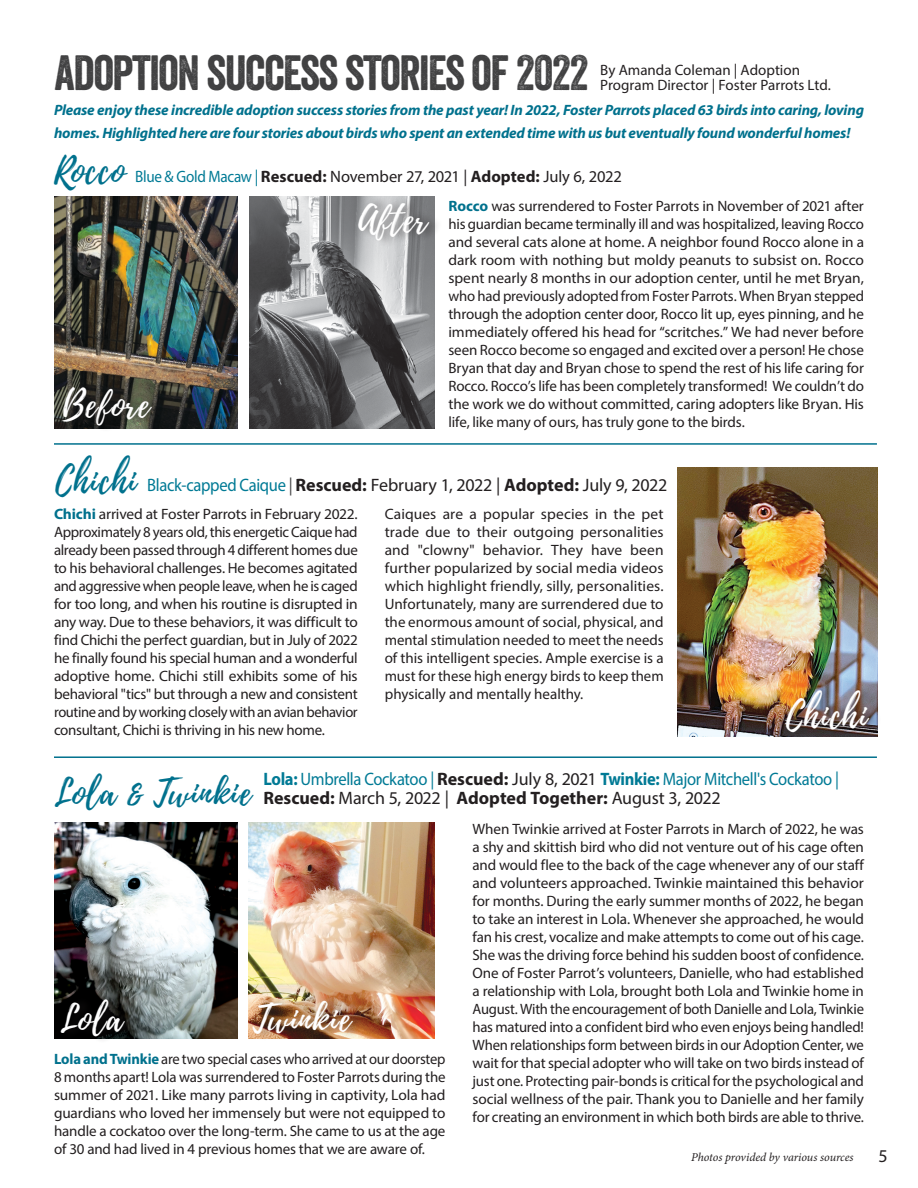
<style>
.page{position:relative;width:918px;height:1188px;background:#fff}
.page>*{position:absolute;margin:0;border:0;box-sizing:border-box;transform-origin:0 0}
.Headline_Smaller{font:48px "Veneer";letter-spacing:-.03em;color:#414142}
.Myriad_Body_Text{font:36px "Playlist Script";letter-spacing:.035em;color:#fff}
.Myriad_Body_Text-2{font:36px "Playlist Script";letter-spacing:.035em;color:#00718d}
.In_Story_Subhead{font:18px/19.5px "Myriad Pro";letter-spacing:-.02em;color:#007a95;scale:.92 1}
.In_Story_Subhead-2{font:18px "Myriad Pro";letter-spacing:-.02em;color:#231f20}
.In_Story_Subhead-3{font:16.5px "Myriad Pro";letter-spacing:-.015em;color:#231f20}
.Body_Text_10_12{font:15px/18px "Myriad Pro";letter-spacing:-.01em;color:#231f20;text-align:justify}
.Body_Text_12_15{font:italic 700 15px/22.5px "Myriad Pro";letter-spacing:-.015em;color:#00718d}
.Body_Text_11_13{font:15px/15px "Myriad Pro";color:#231f20}
.Photo_Credit{font:italic 12px "Minion Pro";letter-spacing:-.005em;color:#231f20}
.s1{color:#007a95}
.s2{font-weight:700}
.s3{font-weight:700;color:#00718d}
.s4{color:#414142}
.s5{font-weight:700;color:#231f20}
.s6{color:#231f20}
</style>
<div class="page">
<img style="left:55px;top:197px;width:183px;height:232px">
<img style="left:54px;top:823px;width:183px;height:216px">
<img style="left:677px;top:468px;width:200px;height:269px">
<img style="left:249px;top:197px;width:186px;height:232px">
<img style="left:249px;top:823px;width:185px;height:216px">
<hr style="left:54px;top:443px;width:823px;height:2px;background:#00718d">
<hr style="left:54px;top:756px;width:823px;height:2px;background:#00718d">
<div style="left:785px;top:683px;width:98px;height:56px;background:#231f20;opacity:.5"></div>
<div style="left:63px;top:380px;width:103px;height:52px;background:#231f20;opacity:.5"></div>
<div style="left:61px;top:993px;width:77px;height:51px;background:#231f20;opacity:.5"></div>
<div style="left:358px;top:196px;width:85px;height:52px;background:#231f20;opacity:.5"></div>
<div style="left:253px;top:994px;width:114px;height:48px;background:#231f20;opacity:.5"></div>
<p class="Headline_Smaller" style="left:55px;top:43px;width:536px">ADOPTION SUCCESS STORIES OF 2022</p>
<p class="Body_Text_11_13" style="left:600px;top:62px;width:232px">By Amanda Coleman | Adoption<br>Program Director | Foster Parrots Ltd.</p>
<p class="Body_Text_12_15" style="left:54px;top:99px;width:812px">Please enjoy these incredible adoption success stories from the past year! In 2022, Foster Parrots placed 63 birds into caring, loving homes. Highlighted here are four stories about birds who spent an extended time with us but eventually found wonderful homes!</p>
<p class="Myriad_Body_Text-2" style="left:54px;top:145px;width:73px">Rocco</p>
<p class="In_Story_Subhead-3" style="left:135px;top:166px;width:488px"><span class="s1">Blue &amp; Gold Macaw |</span> <span class="s2">Rescued:</span> November 27, 2021 | <span class="s2">Adopted:</span> July 6, 2022</p>
<p class="Myriad_Body_Text" style="left:63px;top:379px;width:88px">Before</p>
<p class="Myriad_Body_Text" style="left:358px;top:194px;width:70px">After</p>
<p class="Body_Text_10_12" style="left:448px;top:196px;width:417px"><span class="s3">Rocco</span> was surrendered to Foster Parrots in November of 2021 after his guardian became terminally ill and was hospitalized, leaving Rocco and several cats alone at home. A neighbor found Rocco alone in a dark room with nothing but moldy peanuts to subsist on. Rocco spent nearly 8 months in our adoption center, until he met Bryan, who had previously adopted from Foster Parrots. When Bryan stepped through the adoption center door, Rocco lit up, eyes pinning, and he immediately offered his head for “scritches.” We had never before seen Rocco become so engaged and excited over a person! He chose Bryan that day and Bryan chose to spend the rest of his life caring for Rocco. Rocco’s life has been completely transformed! We couldn’t do the work we do without committed, caring adopters like Bryan. His life, like many of ours, has truly gone to the birds.</p>
<p class="Myriad_Body_Text-2" style="left:56px;top:456px;width:82px">Chichi</p>
<p class="In_Story_Subhead-2" style="left:147px;top:474px;width:522px"><span class="s1">Black-capped Caique</span> <span class="s4">|</span> <span class="s2">Rescued:</span> February 1, 2022 | <span class="s2">Adopted:</span> July 9, 2022</p>
<p class="Body_Text_10_12" style="left:54px;top:505px;width:305px"><span class="s3">Chichi</span> arrived at Foster Parrots in February 2022.<br>Approximately 8 years old, this energetic Caique had already been passed through 4 different homes due to his behavioral challenges. He becomes agitated and aggressive when people leave, when he is caged for too long, and when his routine is disrupted in any way. Due to these behaviors, it was difficult to find Chichi the perfect guardian, but in July of 2022 he finally found his special human and a wonderful adoptive home. Chichi still exhibits some of his behavioral "tics" but through a new and consistent routine and by working closely with an avian behavior consultant, Chichi is thriving in his new home.</p>
<p class="Body_Text_10_12" style="left:385px;top:505px;width:280px">Caiques are a popular species in the pet trade due to their outgoing personalities and "clowny" behavior. They have been further popularized by social media videos which highlight friendly, silly, personalities.<br>Unfortunately, many are surrendered due to the enormous amount of social, physical, and mental stimulation needed to meet the needs of this intelligent species. Ample exercise is a must for these high energy birds to keep them physically and mentally healthy.</p>
<p class="Myriad_Body_Text" style="left:786px;top:690px;width:82px">Chichi</p>
<p class="Myriad_Body_Text-2" style="left:54px;top:768px;width:198px">Lola &amp; Twinkie</p>
<p class="In_Story_Subhead" style="left:264px;top:769px;width:627px"><span class="s2">Lola:</span> Umbrella Cockatoo | <span class="s5">Rescued:</span> <span class="s6">July 8, 2021</span> <span class="s2">Twinkie:</span> Major Mitchell's Cockatoo |<br><span class="s5">Rescued:</span> <span class="s6">March 5, 2022 |</span> <span class="s5">Adopted Together:</span> <span class="s6">August 3, 2022</span></p>
<p class="Myriad_Body_Text" style="left:60px;top:994px;width:63px">Lola</p>
<p class="Myriad_Body_Text" style="left:253px;top:994px;width:99px">Twinkie</p>
<p class="Body_Text_10_12" style="left:54px;top:1050px;width:393px"><span class="s3">Lola and Twinkie</span> are two special cases who arrived at our doorstep 8 months apart! Lola was surrendered to Foster Parrots during the summer of 2021. Like many parrots living in captivity, Lola had guardians who loved her immensely but were not equipped to handle a cockatoo over the long-term. She came to us at the age of 30 and had lived in 4 previous homes that we are aware of.</p>
<p class="Body_Text_10_12" style="left:472px;top:820px;width:393px">When Twinkie arrived at Foster Parrots in March of 2022, he was a shy and skittish bird who did not venture out of his cage often and would flee to the back of the cage whenever any of our staff and volunteers approached. Twinkie maintained this behavior for months. During the early summer months of 2022, he began to take an interest in Lola. Whenever she approached, he would fan his crest, vocalize and make attempts to come out of his cage.<br>She was the driving force behind his sudden boost of confidence.<br>One of Foster Parrot’s volunteers, Danielle, who had established a relationship with Lola, brought both Lola and Twinkie home in August. With the encouragement of both Danielle and Lola, Twinkie has matured into a confident bird who even enjoys being handled!<br>When relationships form between birds in our Adoption Center, we wait for that special adopter who will take on two birds instead of just one. Protecting pair-bonds is critical for the psychological and social wellness of the pair. Thank you to Danielle and her family for creating an environment in which both birds are able to thrive.</p>
<p class="Photo_Credit" style="left:691px;top:1149px;width:164px">Photos provided by various sources</p>
<p class="In_Story_Subhead-2" style="left:878px;top:1145px;width:11px">5</p>
</div>
